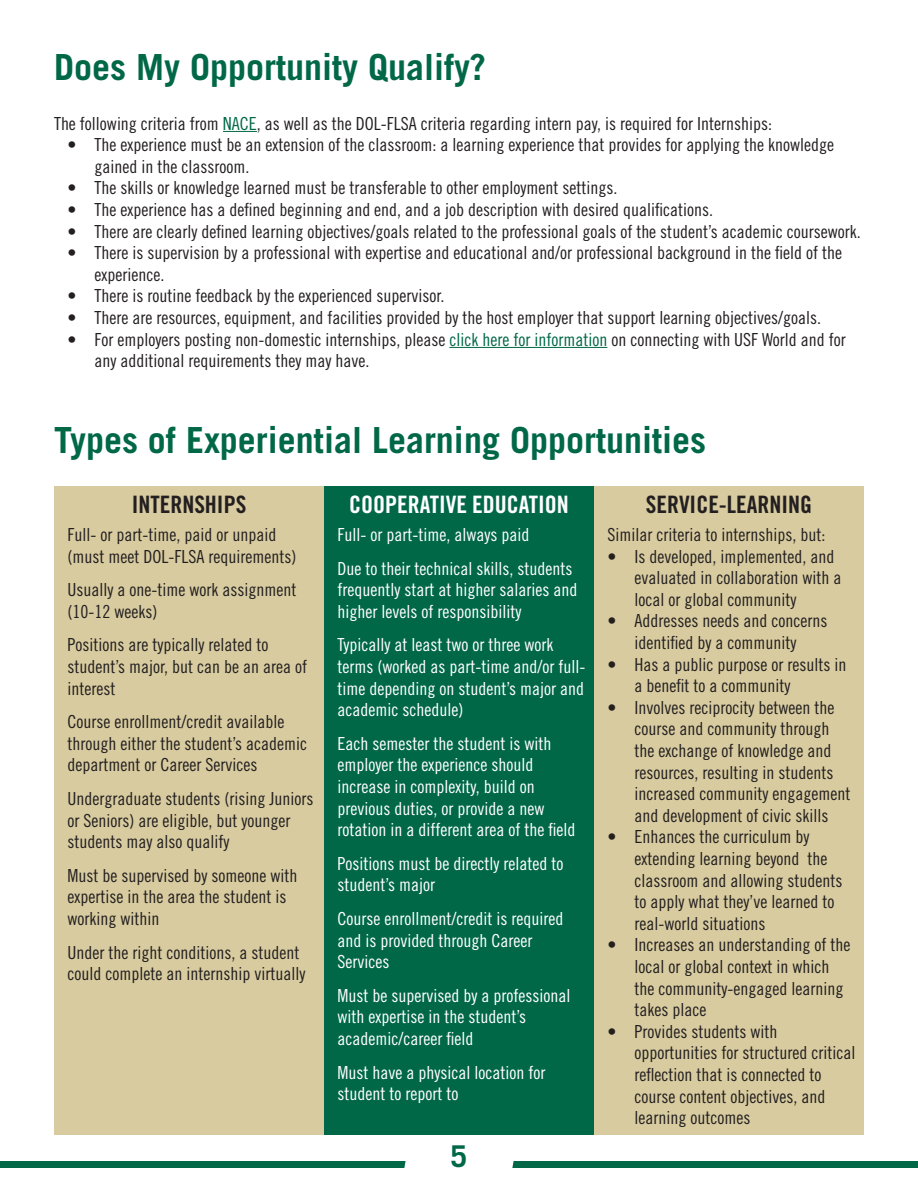
<style>
.page{position:relative;width:918px;height:1188px;background:#fff}
.page>*{position:absolute;margin:0;border:0;box-sizing:border-box;transform-origin:0 0}
.t1{font:700 36px "Trade Gothic LT Std";color:#006847}
.t2{font:700 30px "Trade Gothic LT Std";color:#006847}
.t3{font:24px "Trade Gothic LT Std Bd Cn 20";color:#231f20}
.t4{font:24px "Trade Gothic LT Std Bd Cn 20";color:#fff}
.t5{font:18px/21.6px "Trade Gothic LT Std Cn 18";color:#231f20}
.t6{font:18px/21.6px "Trade Gothic LT Std Cn 18";color:#fff}
.s1{color:#006847}
</style>
<div class="page">
<div style="left:0;top:1161px;width:918px;height:7px;background:#006847"></div>
<svg style="left:404px;top:1161px;width:110px;height:7px"></svg>
<hr style="left:223px;top:131px;width:34px;height:1px;background:#006847">
<hr style="left:449px;top:347px;width:158px;height:1px;background:#006847">
<div style="left:54px;top:486px;width:270px;height:648px;background:#d7cb9f"></div>
<div style="left:324px;top:486px;width:270px;height:648px;background:#006847"></div>
<div style="left:594px;top:486px;width:270px;height:648px;background:#d7cb9f"></div>
<p class="t1" style="left:54px;top:45px;width:434px">Does My Opportunity Qualify?</p>
<p class="t5" style="left:54px;top:112px;width:720px">The following criteria from <span class="s1">NACE</span>, as well as the DOL-FLSA criteria regarding intern pay, is required for Internships:</p>
<p class="t5" style="left:94px;top:134px;width:741px;text-indent:-27px">• The experience must be an extension of the classroom: a learning experience that provides for applying the knowledge gained in the classroom.</p>
<p class="t5" style="left:68px;top:177px;width:551px">• The skills or knowledge learned must be transferable to other employment settings.</p>
<p class="t5" style="left:68px;top:199px;width:647px">• The experience has a defined beginning and end, and a job description with desired qualifications.</p>
<p class="t5" style="left:68px;top:220px;width:795px">• There are clearly defined learning objectives/goals related to the professional goals of the student’s academic coursework.</p>
<p class="t5" style="left:94px;top:242px;width:749px;text-indent:-27px">• There is supervision by a professional with expertise and educational and/or professional background in the field of the experience.</p>
<p class="t5" style="left:68px;top:285px;width:378px">• There is routine feedback by the experienced supervisor.</p>
<p class="t5" style="left:68px;top:307px;width:755px">• There are resources, equipment, and facilities provided by the host employer that support learning objectives/goals.</p>
<p class="t5" style="left:94px;top:328px;width:753px;text-indent:-27px">• For employers posting non-domestic internships, please <span class="s1">click here for information</span> on connecting with USF World and for any additional requirements they may have.</p>
<p class="t1" style="left:54px;top:419px;width:654px">Types of Experiential Learning Opportunities</p>
<p class="t3" style="left:132px;top:490px;width:116px">INTERNSHIPS</p>
<p class="t4" style="left:349px;top:490px;width:221px">COOPERATIVE EDUCATION</p>
<p class="t3" style="left:646px;top:490px;width:168px">SERVICE-LEARNING</p>
<p class="t5" style="left:68px;top:524px;width:230px">Full- or part-time, paid or unpaid (must meet DOL-FLSA requirements)</p>
<p class="t5" style="left:68px;top:579px;width:230px">Usually a one-time work assignment (10-12 weeks)</p>
<p class="t5" style="left:68px;top:634px;width:241px">Positions are typically related to student’s major, but can be an area of interest</p>
<p class="t5" style="left:68px;top:711px;width:241px">Course enrollment/credit available through either the student’s academic department or Career Services</p>
<p class="t5" style="left:68px;top:788px;width:247px">Undergraduate students (rising Juniors or Seniors) are eligible, but younger students may also qualify</p>
<p class="t5" style="left:68px;top:864px;width:231px">Must be supervised by someone with expertise in the area the student is working within</p>
<p class="t5" style="left:68px;top:941px;width:239px">Under the right conditions, a student could complete an internship virtually</p>
<p class="t5" style="left:608px;top:524px;width:219px">Similar criteria to internships, but:</p>
<p class="t5" style="left:634px;top:545px;width:208px;text-indent:-27px">• Is developed, implemented, and evaluated in collaboration with a local or global community</p>
<p class="t5" style="left:608px;top:610px;width:221px;text-align:center">• Addresses needs and concerns identified by a community</p>
<p class="t5" style="left:634px;top:653px;width:213px;text-indent:-27px">• Has a public purpose or results in a benefit to a community</p>
<p class="t5" style="left:634px;top:696px;width:217px;text-indent:-27px">• Involves reciprocity between the course and community through the exchange of knowledge and resources, resulting in students increased community engagement and development of civic skills</p>
<p class="t5" style="left:634px;top:826px;width:209px;text-indent:-27px">• Enhances the curriculum by extending learning beyond the classroom and allowing students to apply what they’ve learned to real-world situations</p>
<p class="t5" style="left:634px;top:934px;width:217px;text-indent:-27px">• Increases an understanding of the local or global context in which the community-engaged learning takes place</p>
<p class="t5" style="left:634px;top:1020px;width:222px;text-indent:-27px">• Provides students with opportunities for structured critical reflection that is connected to course content objectives, and learning outcomes</p>
<p class="t6" style="left:338px;top:524px;width:193px">Full- or part-time, always paid</p>
<p class="t6" style="left:338px;top:557px;width:241px">Due to their technical skills, students frequently start at higher salaries and higher levels of responsibility</p>
<p class="t6" style="left:338px;top:634px;width:249px">Typically at least two or three work terms (worked as part-time and/or full&shy;time depending on student’s major and academic schedule)</p>
<p class="t6" style="left:338px;top:732px;width:239px">Each semester the student is with employer the experience should increase in complexity, build on previous duties, or provide a new rotation in a different area of the field</p>
<p class="t6" style="left:338px;top:852px;width:227px">Positions must be directly related to student’s major</p>
<p class="t6" style="left:338px;top:908px;width:227px">Course enrollment/credit is required and is provided through Career<br>Services</p>
<p class="t6" style="left:338px;top:984px;width:234px">Must be supervised by a professional with expertise in the student’s academic/career field</p>
<p class="t6" style="left:338px;top:1061px;width:209px">Must have a physical location for student to report to</p>
<p class="t2" style="left:451px;top:1138px;width:18px">5</p>
</div>
